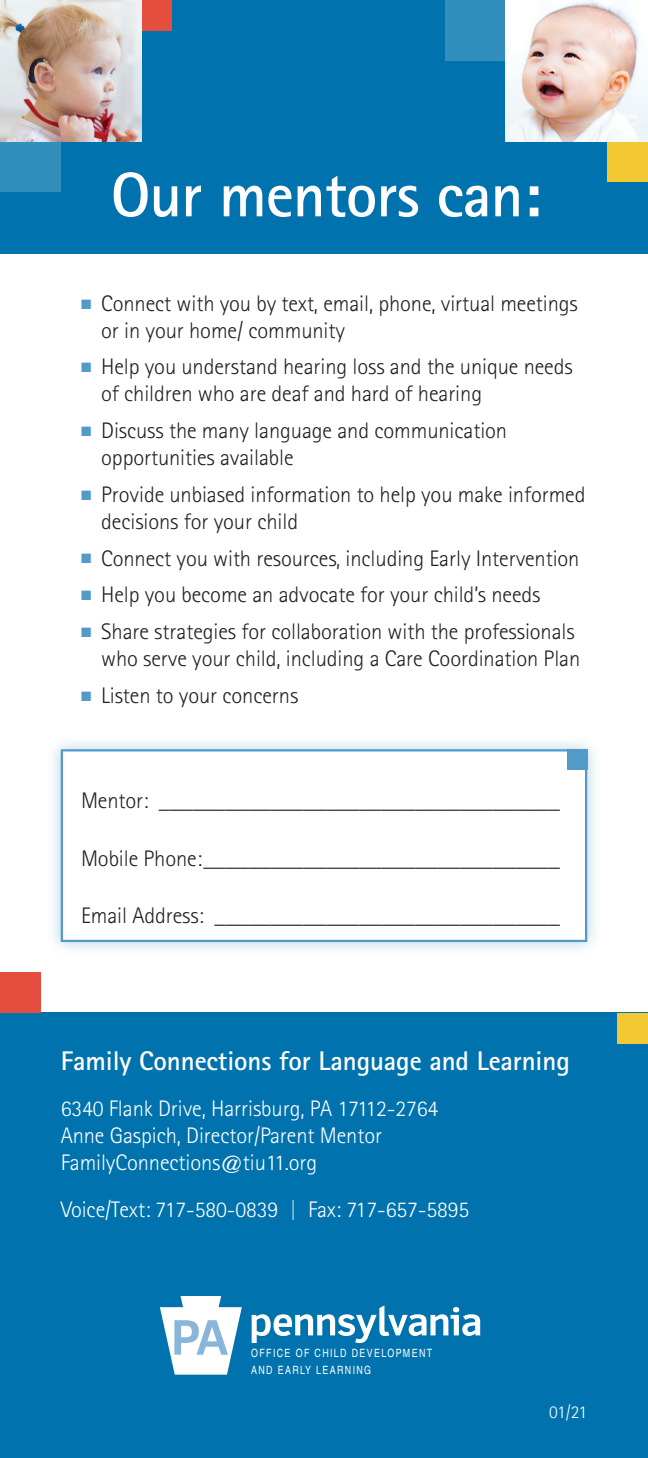
<style>
.page{position:relative;width:648px;height:1458px;background:#fff}
.page>*{position:absolute;margin:0;border:0;box-sizing:border-box;transform-origin:0 0}
.t1{font:700 63px "Rotis Sans Serif";letter-spacing:-.015em;color:#fff}
.subhead{font:700 27px "Rotis Sans Serif";letter-spacing:-.005em;color:#fff}
.bodycopy{font:300 22.5px/27px "Rotis Sans Serif";letter-spacing:-.005em;color:#231f20}
.bodycopy-2{font:300 22.5px/27px "Rotis Sans Serif";letter-spacing:-.005em;color:#fff}
.t2{font:300 18px "Rotis Sans Serif";color:#fff}
.t3{font:11.47px/16.4px "Helvetica LT Std";letter-spacing:.15em;color:#fff;scale:.78 1}
.s1{color:#529ac8}
.s2{color:#c0d7ea}
</style>
<div class="page">
<div style="left:0;top:0;width:648px;height:253px;background:#0073ae"></div>
<div style="left:0;top:1012px;width:648px;height:446px;background:#0073ae"></div>
<div style="left:142px;top:0;width:30px;height:30px;background:#e54d3f"></div>
<div style="left:618px;top:1013px;width:30px;height:30px;background:#f3c832"></div>
<div style="left:608px;top:142px;width:40px;height:40px;background:#f3c832"></div>
<div style="left:0;top:972px;width:40px;height:40px;background:#e54d3f"></div>
<svg style="left:252px;top:1305px;width:228px;height:38px"></svg>
<svg style="left:160px;top:1296px;width:82px;height:79px"></svg>
<div style="left:46px;top:735px;width:556px;height:221px;background:#0073ae;opacity:.3"></div>
<div style="left:61px;top:749px;width:526px;height:193px;background:#fff;border:2px solid #529ac8"></div>
<div style="left:567px;top:749px;width:20px;height:21px;background:#529ac8"></div>
<img style="left:506px;top:0;width:142px;height:142px">
<div style="left:446px;top:0;width:60px;height:61px;background:#328ebd"></div>
<div style="left:0;top:132px;width:61px;height:60px;background:#328ebd"></div>
<img style="left:0;top:0;width:142px;height:142px">
<p class="t1" style="left:111px;top:155px;width:432px">Our mentors can:</p>
<p class="bodycopy" style="left:101px;top:290px;width:478px;text-indent:-20px"><span class="s1">■</span> Connect with you by text, email, phone, virtual meetings or in your home/ community</p>
<p class="bodycopy" style="left:101px;top:353px;width:473px;text-indent:-20px"><span class="s1">■</span> Help you understand hearing loss and the unique needs of children who are deaf and hard of hearing</p>
<p class="bodycopy" style="left:101px;top:417px;width:407px;text-indent:-20px"><span class="s1">■</span> Discuss the many language and communication opportunities available</p>
<p class="bodycopy" style="left:101px;top:481px;width:486px;text-indent:-20px"><span class="s1">■</span> Provide unbiased information to help you make informed decisions for your child</p>
<p class="bodycopy" style="left:81px;top:545px;width:500px"><span class="s1">■</span> Connect you with resources, including Early Intervention</p>
<p class="bodycopy" style="left:81px;top:581px;width:461px"><span class="s1">■</span> Help you become an advocate for your child’s needs</p>
<p class="bodycopy" style="left:81px;top:618px;width:501px;text-align:right"><span class="s1">■</span> Share strategies for collaboration with the professionals who serve your child, including a Care Coordination Plan</p>
<p class="bodycopy" style="left:81px;top:682px;width:219px"><span class="s1">■</span> Listen to your concerns</p>
<p class="bodycopy" style="left:81px;top:787px;width:481px">Mentor: ____________________________________</p>
<p class="bodycopy" style="left:81px;top:845px;width:481px">Mobile Phone:________________________________</p>
<p class="bodycopy" style="left:81px;top:902px;width:481px">Email Address: _______________________________</p>
<p class="subhead" style="left:61px;top:1044px;width:511px">Family Connections for Language and Learning</p>
<p class="bodycopy-2" style="left:61px;top:1095px;width:379px">6340 Flank Drive, Harrisburg, PA 17112-2764<br>Anne Gaspich, Director/Parent Mentor<br>FamilyConnections@tiu11.org</p>
<p class="bodycopy-2" style="left:61px;top:1196px;width:410px">Voice/Text: 717-580-0839 <span class="s2">|</span> Fax: 717-657-5895</p>
<p class="t3" style="left:251px;top:1345px;width:234px">OFFICE OF CHILD DEVELOPMENT<br>AND EARLY LEARNING</p>
<p class="t2" style="left:549px;top:1401px;width:39px">01/21</p>
</div>
